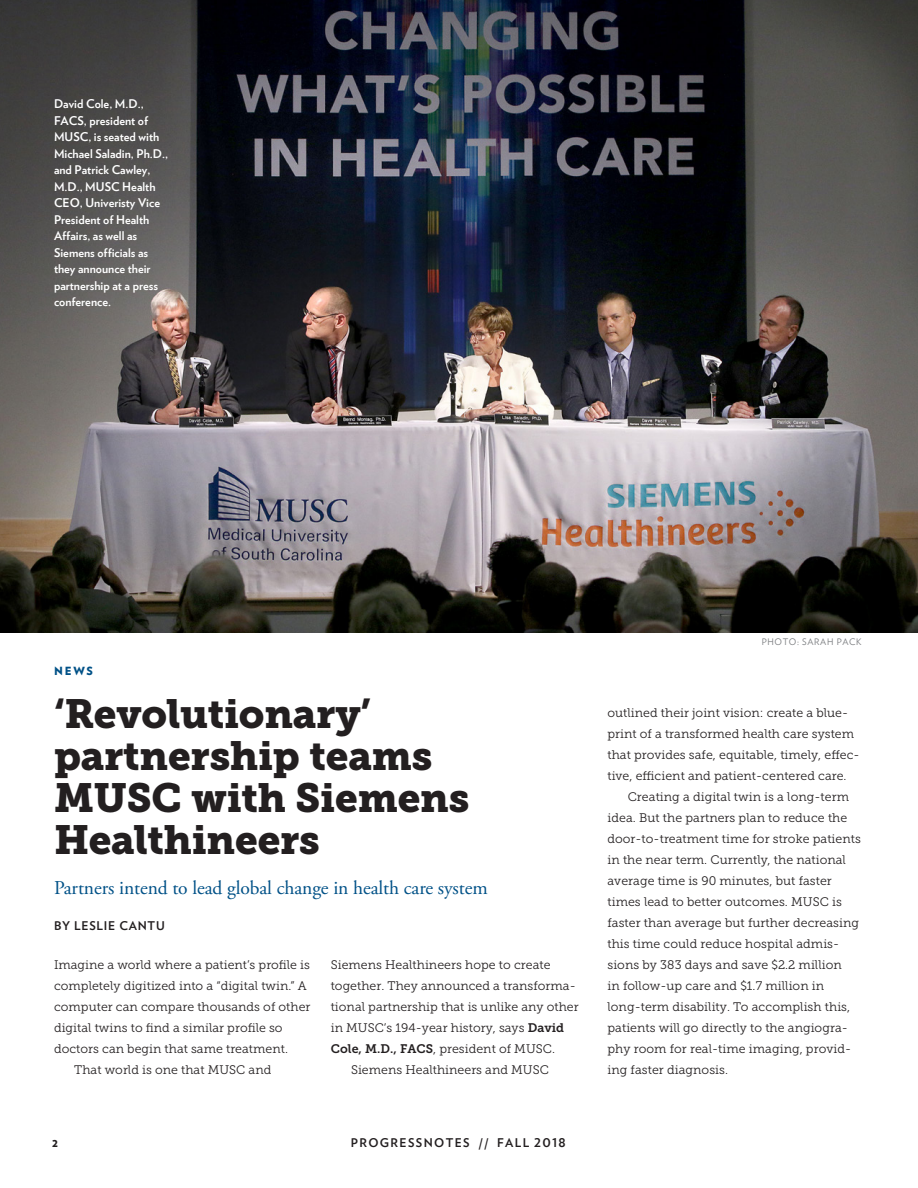
<style>
.page{position:relative;width:918px;height:1188px;background:#fff}
.page>*{position:absolute;margin:0;border:0;box-sizing:border-box;transform-origin:0 0}
.InShort_Hed_Large{font:40.5px/42px "Museo Slab 900";letter-spacing:-.005em;color:#231f20}
.InShort_Dek{font:19.5px "Adobe Garamond Pro";letter-spacing:-.005em;color:#005187}
.TEXT_INDENT{font:12.3px/21px "Museo Slab 300";letter-spacing:.005em;color:#231f20}
.Text_NoIndent{font:12.3px/21px "Museo Slab 300";letter-spacing:.005em;color:#231f20}
.t1{font:700 12px/16.5px "Verlag";color:#fff}
.Byline_Left{font:700 12px "Verlag";letter-spacing:.115em;color:#231f20}
.Byline_Left-2{font:700 12px "Verlag";letter-spacing:.065em;color:#231f20}
.t2{font:900 12px "Verlag";color:#231f20}
.InShort_Kicker{font:900 11.25px "Verlag";color:#005187}
.Photocredit{font:9px "Verlag";letter-spacing:.075em;color:#808285}
.s1{font-family:"Museo Slab 700"}
</style>
<div class="page">
<img style="left:0;top:0;width:918px;height:633px">
<p class="t1" style="left:54px;top:95px;width:116px">David Cole, M.D.,<br>FACS, president of<br>MUSC, is seated with<br>Michael Saladin, Ph.D., and Patrick Cawley,<br>M.D., MUSC Health<br>CEO, Univeristy Vice<br>President of Health<br>Affairs, as well as<br>Siemens officials as they announce their partnership at a press conference.</p>
<p class="InShort_Kicker" style="left:54px;top:662px;width:41px">NEWS</p>
<p class="InShort_Hed_Large" style="left:54px;top:693px;width:417px">‘Revolutionary’ partnership teams<br>MUSC with Siemens<br>Healthineers</p>
<p class="InShort_Dek" style="left:54px;top:876px;width:435px">Partners intend to lead global change in health care system</p>
<p class="Byline_Left-2" style="left:54px;top:916px;width:112px">BY LESLIE CANTU</p>
<p class="Text_NoIndent" style="left:54px;top:954px;width:258px">Imagine a world where a patient’s profile is completely digitized into a “digital twin.” A computer can compare thousands of other digital twins to find a similar profile so doctors can begin that same treatment.</p>
<p class="TEXT_INDENT" style="left:74px;top:1059px;width:199px">That world is one that MUSC and</p>
<p class="TEXT_INDENT" style="left:331px;top:954px;width:249px">Siemens Healthineers hope to create together. They announced a transforma&shy;tional partnership that is unlike any other in MUSC’s 194-year history, says <span class="s1">David Cole, M.D., FACS</span>, president of MUSC.</p>
<p class="TEXT_INDENT" style="left:351px;top:1059px;width:200px">Siemens Healthineers and MUSC</p>
<p class="t2" style="left:52px;top:1132px;width:7px">2</p>
<p class="Byline_Left" style="left:351px;top:1133px;width:180px">PROGRESSNOTES // FALL</p>
<p class="Photocredit" style="left:762px;top:635px;width:101px">PHOTO: SARAH PACK</p>
<p class="TEXT_INDENT" style="left:608px;top:702px;width:254px">outlined their joint vision: create a blue&shy;print of a transformed health care system that provides safe, equitable, timely, effec&shy;tive, efficient and patient-centered care.</p>
<p class="TEXT_INDENT" style="left:608px;top:786px;width:255px;text-indent:20px">Creating a digital twin is a long-term idea. But the partners plan to reduce the door-to-treatment time for stroke patients in the near term. Currently, the national average time is 90 minutes, but faster times lead to better outcomes. MUSC is faster than average but further decreasing this time could reduce hospital admis&shy;sions by 383 days and save $2.2 million<br>in follow-up care and $1.7 million in long-term disability. To accomplish this, patients will go directly to the angiogra&shy;phy room for real-time imaging, provid&shy;ing faster diagnosis.</p>
</div>
